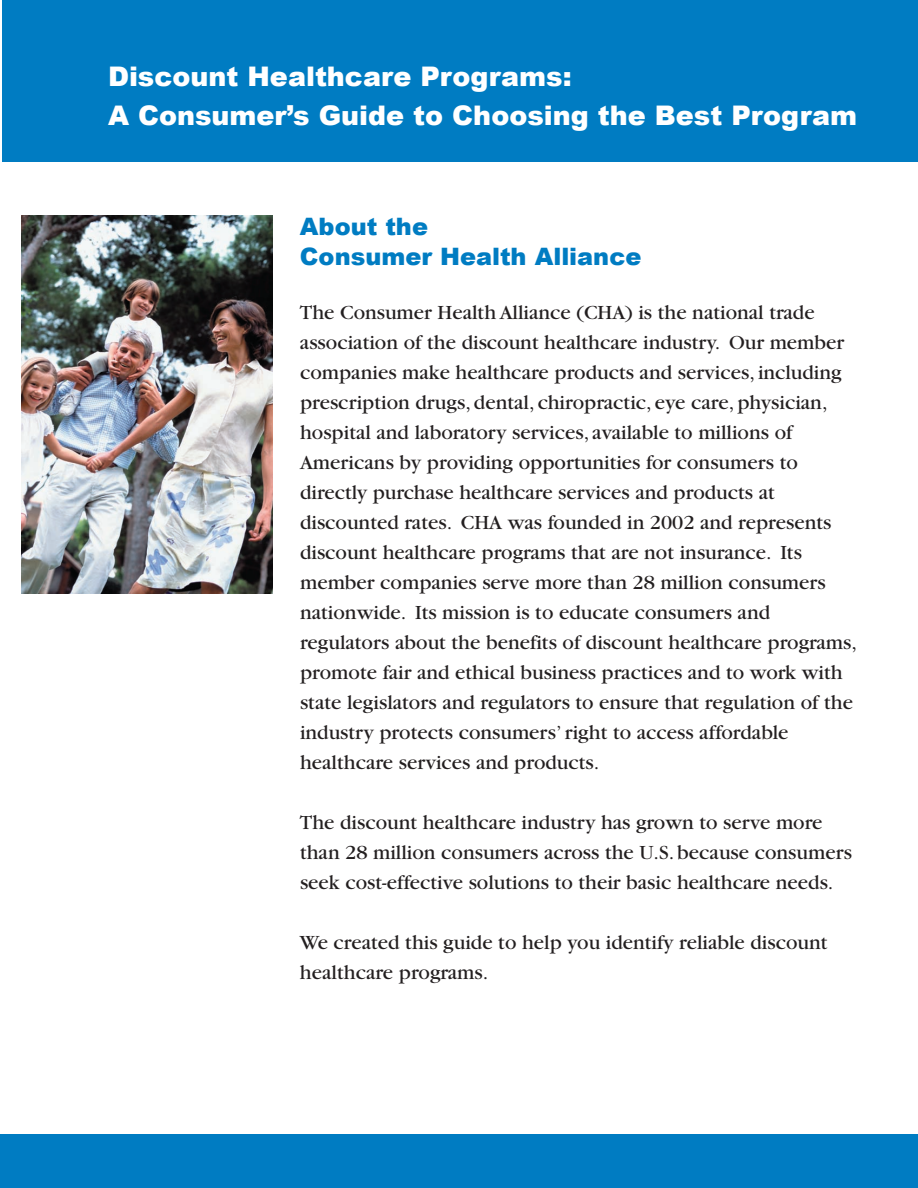
<style>
.page{position:relative;width:918px;height:1188px;background:#fff}
.page>*{position:absolute;margin:0;border:0;box-sizing:border-box;transform-origin:0 0}
.t1{font:900 27px/39px "Arial";color:#fff}
.t2{font:900 24px/30px "Arial";color:#007cc2}
.t3{font:21px/30px "Garamond";color:#231f20}
</style>
<div class="page">
<div style="left:2px;top:0;width:916px;height:162px;background:#007cc2"></div>
<div style="left:0;top:1134px;width:918px;height:54px;background:#007cc2"></div>
<img style="left:21px;top:215px;width:252px;height:378px">
<p class="t1" style="left:108px;top:57px;width:751px">Discount Healthcare Programs:<br>A Consumer’s Guide to Choosing the Best Program</p>
<p class="t2" style="left:300px;top:212px;width:343px">About the<br>Consumer Health Alliance</p>
<p class="t3" style="left:300px;top:298px;width:559px">The Consumer Health Alliance (CHA) is the national trade association of the discount healthcare industry. Our member companies make healthcare products and services, including prescription drugs, dental, chiropractic, eye care,physician, hospital and laboratory services, available to millions of Americans by providing opportunities for consumers to directly purchase healthcare services and products at discounted rates. CHA was founded in 2002 and represents discount healthcare programs that are not insurance. Its member companies serve more than 28 million consumers nationwide. Its mission is to educate consumers and regulators about the benefits of discount healthcare programs, promote fair and ethical business practices and to work with state legislators and regulators to ensure that regulation of the industry protects consumers’right to access affordable healthcare services and products.</p>
<p class="t3" style="left:300px;top:808px;width:554px">The discount healthcare industry has grown to serve more than 28 million consumers across the U.S. because consumers seek cost-effective solutions to their basic healthcare needs.</p>
<p class="t3" style="left:300px;top:928px;width:529px">We created this guide to help you identify reliable discount healthcare programs.</p>
</div>
